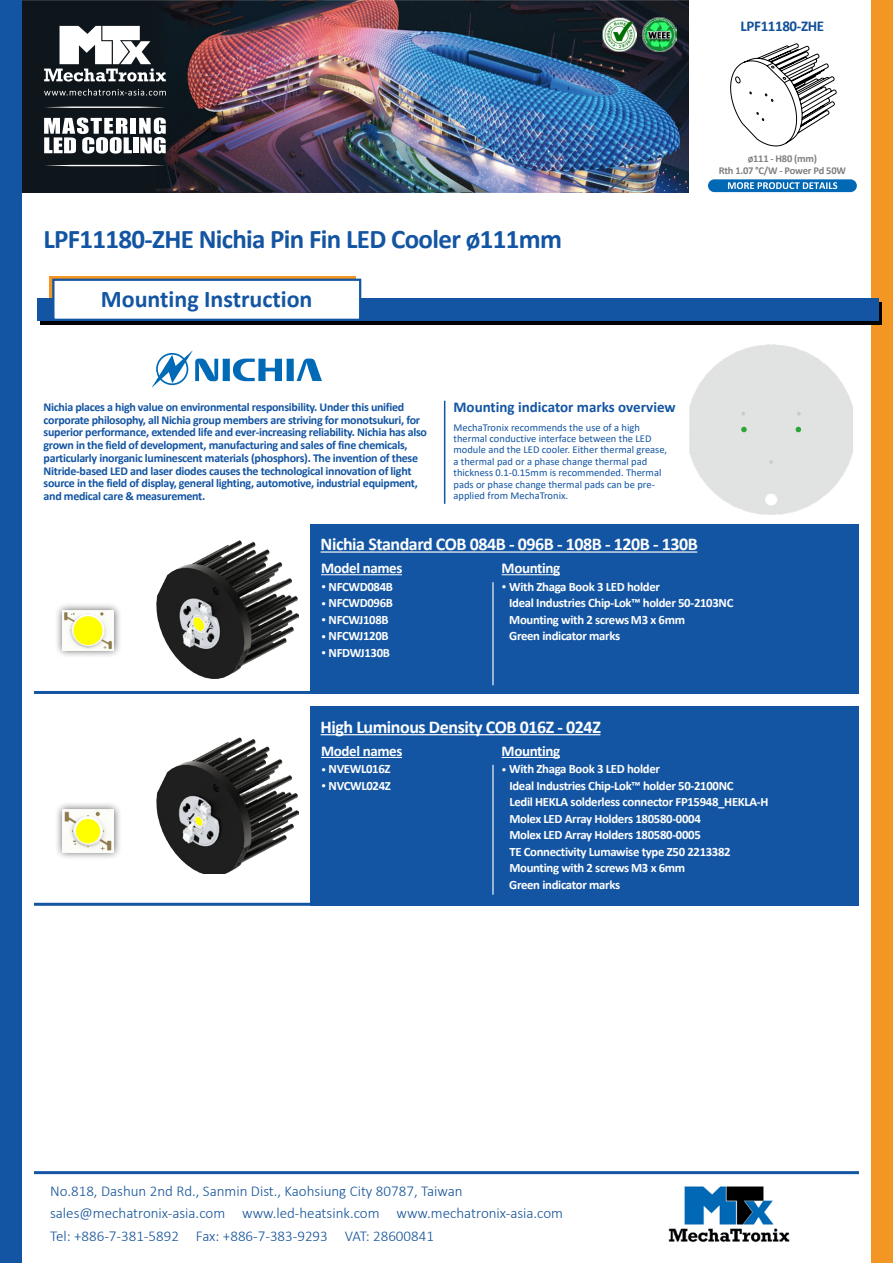
<style>
.page{position:relative;width:893px;height:1263px;background:#fff}
.page>*{position:absolute;margin:0;border:0;box-sizing:border-box;transform-origin:0 0}
.t1{font:700 27px "Calibri";letter-spacing:-.025em;color:#1355a3}
.t2{font:700 24px "Calibri";color:#1355a3}
.t3{font:700 18px "Calibri";letter-spacing:-.025em;color:#fff}
.t4{font:300 15px/22.5px "Calibri";color:#125198}
.t5{font:700 15px "Calibri";letter-spacing:-.025em;color:#fff}
.t6{font:700 15px "Calibri";color:#1355a3}
.t7{font:700 15px "Calibri";letter-spacing:-.025em;color:#125198}
.t8{font:700 12.75px/16.5px "Calibri";letter-spacing:-.025em;color:#fff}
.t9{font:700 12px/12.8px "Calibri";letter-spacing:-.025em;color:#1355a3}
.t10{font:10.5px/11.4px "Calibri";color:#1355a3}
.t11{font:700 10.5px/12px "Calibri";letter-spacing:-.025em;color:#808080;text-align:center}
.s1{font-weight:400;font-size:10.5px}
</style>
<div class="page">
<img style="left:21px;top:0;width:668px;height:192px">
<div style="left:872px;top:0;width:21px;height:1263px;background:#f49624"></div>
<div style="left:0;top:0;width:21px;height:1263px;background:#1355a3"></div>
<hr style="left:34px;top:1171px;width:825px;height:3px;background:#1355a3">
<img style="left:668px;top:1186px;width:122px;height:57px">
<img style="left:602px;top:17px;width:34px;height:34px">
<img style="left:642px;top:17px;width:34px;height:34px">
<svg style="left:44px;top:26px;width:122px;height:56px"></svg>
<svg style="left:44px;top:89px;width:122px;height:7px"></svg>
<svg style="left:44px;top:107px;width:122px;height:1px"></svg>
<svg style="left:44px;top:165px;width:122px;height:1px"></svg>
<div style="left:131px;top:118px;width:5px;height:16px;background:#fff"></div>
<svg style="left:44px;top:118px;width:88px;height:36px"></svg>
<div style="left:133px;top:137px;width:5px;height:16px;background:#fff"></div>
<svg style="left:139px;top:118px;width:27px;height:36px"></svg>
<div style="left:708px;top:179px;width:149px;height:13px;background:#0068b4;border-radius:6px"></div>
<svg style="left:728px;top:182px;width:109px;height:7px"></svg>
<svg style="left:730px;top:43px;width:107px;height:103px"></svg>
<svg style="left:49px;top:276px;width:307px;height:22px"></svg>
<svg style="left:40px;top:302px;width:842px;height:22px;background:#030e1b"></svg>
<div style="left:37px;top:298px;width:842px;height:22px;background:#1355a3"></div>
<div style="left:52px;top:279px;width:309px;height:42px;background:#fff;border:2px solid #1355a3"></div>
<img style="left:689px;top:344px;width:164px;height:170px">
<svg style="left:741px;top:427px;width:6px;height:5px"></svg>
<svg style="left:796px;top:427px;width:5px;height:5px"></svg>
<hr style="left:444px;top:401px;width:1px;height:103px;background:#1355a3">
<img style="left:156px;top:541px;width:143px;height:137px">
<div style="left:311px;top:524px;width:548px;height:170px;background:#1355a3"></div>
<hr style="left:321px;top:574px;width:81px;height:1px;background:#fff">
<hr style="left:321px;top:551px;width:376px;height:2px;background:#fff">
<hr style="left:34px;top:691px;width:382px;height:3px;background:#1355a3">
<hr style="left:492px;top:582px;width:2px;height:103px;background:#fff">
<hr style="left:502px;top:574px;width:58px;height:1px;background:#fff">
<img style="left:156px;top:738px;width:143px;height:136px">
<div style="left:311px;top:706px;width:548px;height:200px;background:#1355a3"></div>
<hr style="left:321px;top:757px;width:81px;height:1px;background:#fff">
<hr style="left:321px;top:734px;width:279px;height:1px;background:#fff">
<hr style="left:34px;top:903px;width:382px;height:3px;background:#1355a3">
<hr style="left:492px;top:765px;width:2px;height:130px;background:#fff">
<hr style="left:502px;top:757px;width:58px;height:1px;background:#fff">
<svg style="left:152px;top:351px;width:170px;height:36px"></svg>
<div style="left:54px;top:602px;width:68px;height:56px;background:#000;opacity:.65"></div>
<img style="left:63px;top:610px;width:51px;height:40px">
<div style="left:54px;top:801px;width:68px;height:59px;background:#000;opacity:.65"></div>
<img style="left:63px;top:809px;width:51px;height:43px">
<p class="t7" style="left:741px;top:16px;width:85px">LPF11180-ZHE</p>
<p class="t1" style="left:43px;top:220px;width:520px">LPF11180-ZHE Nichia Pin Fin LED Cooler ø111mm</p>
<p class="t2" style="left:101px;top:282px;width:213px">Mounting Instruction</p>
<p class="t9" style="left:44px;top:400px;width:385px">Nichia places a high value on environmental responsibility. Under this unified corporate philosophy, all Nichia group members are striving for monotsukuri, for superior performance, extended life and ever-increasing reliability. Nichia has also grown in the field of development, manufacturing and sales of fine chemicals, particularly inorganic luminescent materials (phosphors). The invention of these Nitride-based LED and laser diodes causes the technological innovation of light source in the field of display, general lighting, automotive, industrial equipment, and medical care &amp; measurement.</p>
<p class="t6" style="left:453px;top:397px;width:224px">Mounting indicator marks overview</p>
<p class="t10" style="left:453px;top:421px;width:215px">MechaTronix recommends the use of a high thermal conductive interface between the LED module and the LED cooler. Either thermal grease, a thermal pad or a phase change thermal pad thickness 0.1-0.15mm is recommended. Thermal pads or phase change thermal pads can be pre&shy;applied from MechaTronix.</p>
<p class="t11" style="left:719px;top:152px;width:128px">ø111 - H80 (mm)<br>Rth 1.07 °C/W - Power Pd 50W</p>
<p class="t3" style="left:321px;top:531px;width:379px">Nichia Standard COB 084B - 096B - 108B - 120B - 130B</p>
<p class="t5" style="left:502px;top:557px;width:60px">Mounting</p>
<p class="t8" style="left:502px;top:578px;width:160px"><span class="s1">•</span> With Zhaga Book 3 LED holder</p>
<p class="t8" style="left:509px;top:595px;width:226px">Ideal Industries Chip-Lok™ holder 50-2103NC</p>
<p class="t8" style="left:509px;top:611px;width:177px">Mounting with 2 screws M3 x 6mm</p>
<p class="t8" style="left:509px;top:628px;width:112px">Green indicator marks</p>
<p class="t5" style="left:321px;top:557px;width:83px">Model names</p>
<p class="t8" style="left:321px;top:578px;width:74px"><span class="s1">•</span> NFCWD084B</p>
<p class="t8" style="left:321px;top:595px;width:74px"><span class="s1">•</span> NFCWD096B</p>
<p class="t8" style="left:321px;top:611px;width:69px"><span class="s1">•</span> NFCWJ108B</p>
<p class="t8" style="left:321px;top:628px;width:69px"><span class="s1">•</span> NFCWJ120B</p>
<p class="t8" style="left:321px;top:644px;width:70px"><span class="s1">•</span> NFDWJ130B</p>
<p class="t3" style="left:321px;top:714px;width:282px">High Luminous Density COB 016Z - 024Z</p>
<p class="t5" style="left:502px;top:740px;width:60px">Mounting</p>
<p class="t8" style="left:502px;top:761px;width:160px"><span class="s1">•</span> With Zhaga Book 3 LED holder</p>
<p class="t8" style="left:509px;top:777px;width:226px">Ideal Industries Chip-Lok™ holder 50-2100NC</p>
<p class="t8" style="left:509px;top:794px;width:261px">Ledil HEKLA solderless connector FP15948_HEKLA-H</p>
<p class="t8" style="left:509px;top:810px;width:193px">Molex LED Array Holders 180580-0004</p>
<p class="t8" style="left:509px;top:827px;width:193px">Molex LED Array Holders 180580-0005</p>
<p class="t8" style="left:509px;top:843px;width:223px">TE Connectivity Lumawise type Z50 2213382<br>Mounting with 2 screws M3 x 6mm</p>
<p class="t8" style="left:509px;top:876px;width:112px">Green indicator marks</p>
<p class="t5" style="left:321px;top:740px;width:83px">Model names</p>
<p class="t8" style="left:321px;top:761px;width:71px"><span class="s1">•</span> NVEWL016Z</p>
<p class="t8" style="left:321px;top:777px;width:71px"><span class="s1">•</span> NVCWL024Z</p>
<p class="t4" style="left:50px;top:1179px;width:515px">No.818, Dashun 2nd Rd., Sanmin Dist., Kaohsiung City 80787, Taiwan sales@mechatronix-asia.com www.led-heatsink.com www.mechatronix-asia.com<br>Tel: +886-7-381-5892 Fax: +886-7-383-9293 VAT: 28600841</p>
</div>
